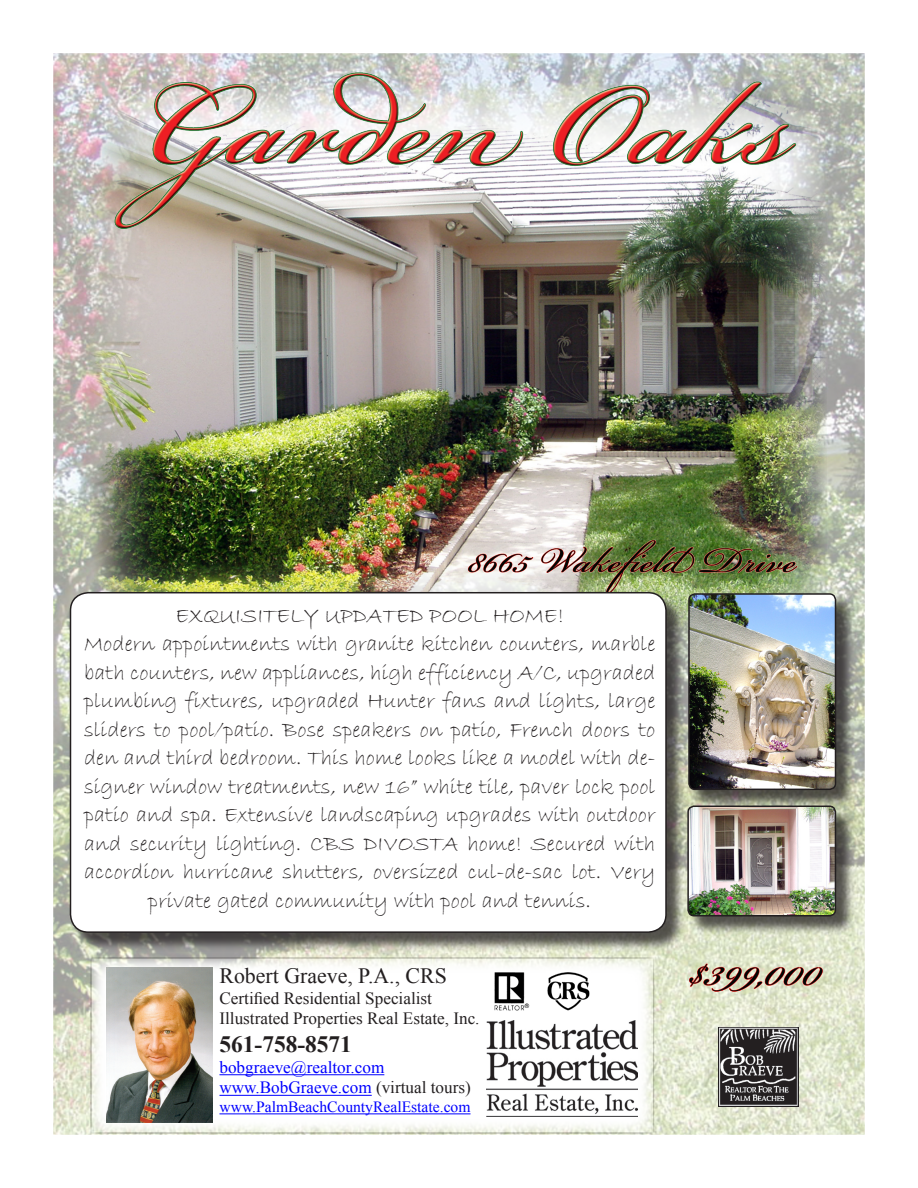
<style>
.page{position:relative;width:918px;height:1188px;background:#fff}
.page>*{position:absolute;margin:0;border:0;box-sizing:border-box;transform-origin:0 0}
.t1{font:700 23.4px "Times New Roman";color:#231f20}
.t2{font:22.5px/28.5px "Bradley Hand ITC";color:#231f20;text-align:center}
.t3{font:21.9px "Times New Roman";color:#231f20}
.t4{font:17.1px "Times New Roman";color:#231f20}
.t5{font:17.1px "Times New Roman";color:#00f}
.t6{font:15.6px "Times New Roman";color:#00f}
.s1{color:#231f20}
</style>
<div class="page">
<img style="left:53px;top:53px;width:812px;height:1082px">
<img style="left:436px;top:522px;width:383px;height:100px">
<img style="left:77px;top:63px;width:761px;height:199px">
<div style="left:71px;top:593px;width:616px;height:359px;background:#231f20;opacity:.75"></div>
<div style="left:70px;top:593px;width:596px;height:339px;background:#fff;border-radius:18px"></div>
<div style="left:70px;top:592px;width:597px;height:341px;border:2px solid #231f20;border-radius:18px"></div>
<img style="left:675px;top:945px;width:167px;height:74px">
<div style="left:91px;top:958px;width:563px;height:175px;background:#fff"></div>
<img style="left:106px;top:968px;width:107px;height:154px">
<hr style="left:219px;top:1074px;width:165px;height:1px;background:#00f">
<hr style="left:219px;top:1095px;width:153px;height:1px;background:#00f">
<hr style="left:219px;top:1113px;width:252px;height:1px;background:#00f">
<img style="left:486px;top:1020px;width:152px;height:96px">
<img style="left:494px;top:972px;width:36px;height:39px">
<img style="left:547px;top:972px;width:43px;height:39px">
<img style="left:719px;top:1027px;width:79px;height:79px">
<div style="left:690px;top:595px;width:166px;height:216px;background:#231f20;opacity:.75"></div>
<img style="left:689px;top:594px;width:147px;height:195px;border-radius:6px">
<div style="left:688px;top:593px;width:148px;height:197px;border:2px solid #231f20;border-radius:6px"></div>
<div style="left:689px;top:807px;width:166px;height:130px;background:#231f20;opacity:.75"></div>
<img style="left:688px;top:806px;width:147px;height:110px;border-radius:6px">
<div style="left:687px;top:806px;width:149px;height:110px;border:2px solid #231f20;border-radius:6px"></div>
<p class="t2" style="left:175px;top:602px;width:390px">EXQUISITELY UPDATED POOL HOME!</p>
<p class="t2" style="left:84px;top:630px;width:573px">Modern appointments with granite kitchen counters, marble bath counters, new appliances, high efficiency A/C, upgraded plumbing fixtures, upgraded Hunter fans and lights, large sliders to pool/patio. Bose speakers on patio, French doors to den and third bedroom. This home looks like a model with de&shy;signer window treatments, new 16” white tile, paver lock pool patio and spa. Extensive landscaping upgrades with outdoor and security lighting. CBS DIVOSTA home! Secured with accordion hurricane shutters, oversized cul-de-sac lot. Very private gated community with pool and tennis.</p>
<p class="t3" style="left:219px;top:961px;width:229px">Robert Graeve, P.A., CRS</p>
<p class="t4" style="left:219px;top:986px;width:214px">Certified Residential Specialist</p>
<p class="t4" style="left:219px;top:1007px;width:262px">Illustrated Properties Real Estate, Inc.</p>
<p class="t1" style="left:219px;top:1028px;width:134px">561-758-8571</p>
<p class="t5" style="left:219px;top:1056px;width:166px">bobgraeve@realtor.com</p>
<p class="t5" style="left:219px;top:1076px;width:253px">www.BobGraeve.com <span class="s1">(virtual tours)</span></p>
<p class="t6" style="left:219px;top:1096px;width:253px">www.PalmBeachCountyRealEstate.com</p>
</div>
